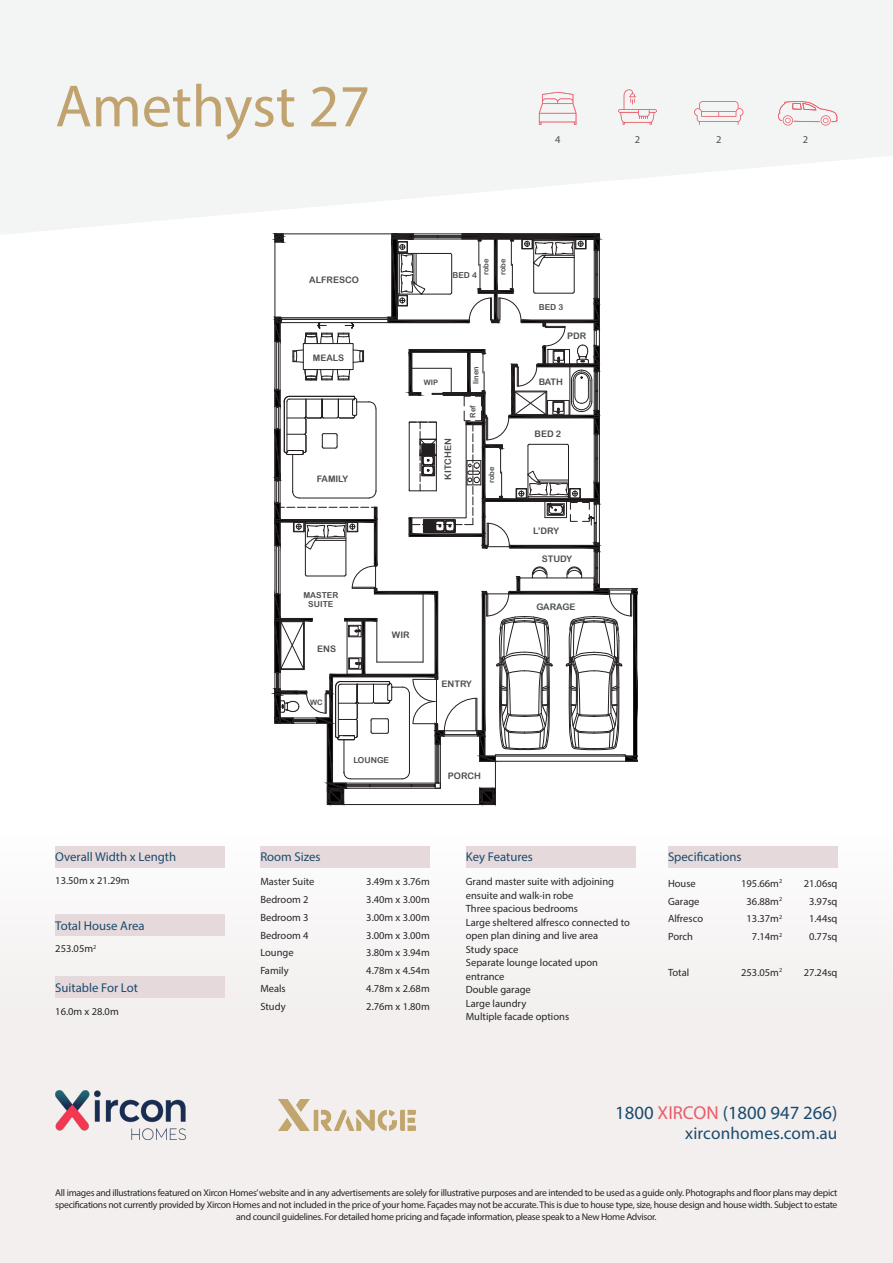
<style>
.page{position:relative;width:893px;height:1263px;background:#fff}
.page>*{position:absolute;margin:0;border:0;box-sizing:border-box;transform-origin:0 0}
.t1{font:60px "Myriad Pro";color:#c0a36f}
.t2{font:18.75px "Myriad Pro";color:#1a4b6d}
.t3{font:17.25px "Myriad Pro";letter-spacing:.01em;color:#1a4b6d}
.t4{font:12.75px "Myriad Pro";color:#1a4b6d}
.t5{font:10.5px/13.5px "Myriad Pro";color:#252626}
.t6{font:10.5px "Myriad Pro";color:#4d4e4f}
.t7{font:9.75px/12px "Myriad Pro";letter-spacing:-.03em;color:#262626;text-align:center}
.t8{font:9px "Arial Rounded MT Bold";color:#4d4e4f}
.t9{font:8.25px "Arial Rounded MT Bold";color:#4d4e4f}
.t10{font:7.5px "Arial Rounded MT Bold";color:#4d4e4f}
.s1{color:#eb5b69}
</style>
<div class="page">
<div style="left:0;top:835px;width:893px;height:428px;background:#f3efef"></div>
<svg style="left:0;top:0;width:893px;height:234px;fill:#f3f4f4"></svg>
<div style="left:260px;top:846px;width:170px;height:21px;background:#e6d9db"></div>
<div style="left:466px;top:846px;width:169px;height:21px;background:#e6d9db"></div>
<div style="left:668px;top:846px;width:169px;height:21px;background:#e6d9db"></div>
<img style="left:55px;top:1090px;width:131px;height:49px">
<div style="left:55px;top:976px;width:170px;height:22px;background:#e6d9db"></div>
<div style="left:55px;top:914px;width:170px;height:22px;background:#e6d9db"></div>
<div style="left:55px;top:846px;width:170px;height:21px;background:#e6d9db"></div>
<svg style="left:778px;top:100px;width:59px;height:26px"></svg>
<svg style="left:694px;top:101px;width:50px;height:24px"></svg>
<svg style="left:618px;top:89px;width:39px;height:36px"></svg>
<svg style="left:539px;top:92px;width:37px;height:33px"></svg>
<img style="left:279px;top:1099px;width:136px;height:31px">
<svg style="left:274px;top:233px;width:363px;height:572px"></svg>
<p class="t1" style="left:55px;top:69px;width:316px">Amethyst 27</p>
<p class="t6" style="left:555px;top:133px;width:7px">4</p>
<p class="t6" style="left:635px;top:133px;width:7px">2</p>
<p class="t6" style="left:716px;top:133px;width:7px">2</p>
<p class="t6" style="left:803px;top:133px;width:7px">2</p>
<p class="t8" style="left:309px;top:274px;width:51px">ALFRESCO</p>
<p class="t8" style="left:313px;top:352px;width:33px">MEALS</p>
<p class="t8" style="left:317px;top:474px;width:33px">FAMILY</p>
<p class="t10" style="left:481px;top:275px;width:18px;rotate:-90deg">robe</p>
<p class="t10" style="left:498px;top:275px;width:18px;rotate:-90deg">robe</p>
<p class="t9" style="left:452px;top:270px;width:26px">BED 4</p>
<p class="t10" style="left:424px;top:378px;width:16px">WIP</p>
<p class="t10" style="left:471px;top:384px;width:19px;rotate:-90deg">linen</p>
<p class="t10" style="left:468px;top:417px;width:14px;rotate:-90deg">Ref</p>
<p class="t8" style="left:443px;top:480px;width:43px;rotate:-90deg">KITCHEN</p>
<p class="t10" style="left:487px;top:483px;width:18px;rotate:-90deg">robe</p>
<p class="t9" style="left:303px;top:590px;width:36px">MASTER</p>
<p class="t9" style="left:308px;top:599px;width:27px">SUITE</p>
<p class="t8" style="left:317px;top:644px;width:20px">ENS</p>
<p class="t10" style="left:310px;top:698px;width:14px">WC</p>
<p class="t8" style="left:392px;top:629px;width:19px">WIR</p>
<p class="t9" style="left:353px;top:755px;width:37px">LOUNGE</p>
<p class="t8" style="left:442px;top:678px;width:32px">ENTRY</p>
<p class="t8" style="left:448px;top:771px;width:34px">PORCH</p>
<p class="t9" style="left:539px;top:302px;width:26px">BED 3</p>
<p class="t8" style="left:567px;top:331px;width:21px">PDR</p>
<p class="t8" style="left:539px;top:376px;width:26px">BATH</p>
<p class="t8" style="left:535px;top:428px;width:28px">BED 2</p>
<p class="t8" style="left:533px;top:525px;width:27px">L’DRY</p>
<p class="t8" style="left:542px;top:554px;width:32px">STUDY</p>
<p class="t8" style="left:536px;top:602px;width:41px">GARAGE</p>
<p class="t4" style="left:55px;top:849px;width:122px">Overall Width x Length</p>
<p class="t5" style="left:55px;top:874px;width:76px">13.50m x 21.29m</p>
<p class="t4" style="left:55px;top:917px;width:91px">Total House Area</p>
<p class="t5" style="left:55px;top:942px;width:43px">253.05m<sup>2</sup></p>
<p class="t4" style="left:55px;top:980px;width:84px">Suitable For Lot</p>
<p class="t5" style="left:55px;top:1005px;width:65px">16.0m x 28.0m</p>
<p class="t4" style="left:260px;top:849px;width:62px">Room Sizes</p>
<p class="t5" style="left:260px;top:875px;width:56px">Master Suite</p>
<p class="t5" style="left:260px;top:893px;width:50px">Bedroom 2</p>
<p class="t5" style="left:260px;top:910px;width:50px">Bedroom 3</p>
<p class="t5" style="left:260px;top:928px;width:50px">Bedroom 4</p>
<p class="t5" style="left:260px;top:946px;width:35px">Lounge</p>
<p class="t5" style="left:260px;top:964px;width:30px">Family</p>
<p class="t5" style="left:260px;top:981px;width:27px">Meals</p>
<p class="t5" style="left:260px;top:999px;width:27px">Study</p>
<p class="t5" style="left:366px;top:875px;width:65px">3.49m x 3.76m</p>
<p class="t5" style="left:366px;top:893px;width:65px">3.40m x 3.00m</p>
<p class="t5" style="left:366px;top:910px;width:65px">3.00m x 3.00m</p>
<p class="t5" style="left:366px;top:928px;width:65px">3.00m x 3.00m</p>
<p class="t5" style="left:366px;top:946px;width:65px">3.80m x 3.94m</p>
<p class="t5" style="left:366px;top:964px;width:65px">4.78m x 4.54m</p>
<p class="t5" style="left:366px;top:981px;width:65px">4.78m x 2.68m</p>
<p class="t5" style="left:366px;top:999px;width:65px">2.76m x 1.80m</p>
<p class="t4" style="left:466px;top:849px;width:69px">Key Features</p>
<p class="t5" style="left:466px;top:875px;width:150px">Grand master suite with adjoining ensuite and walk-in robe</p>
<p class="t5" style="left:466px;top:902px;width:114px">Three spacious bedrooms</p>
<p class="t5" style="left:466px;top:915px;width:165px">Large sheltered alfresco connected to open plan dining and live area</p>
<p class="t5" style="left:466px;top:942px;width:54px">Study space</p>
<p class="t5" style="left:466px;top:956px;width:134px">Separate lounge located upon entrance</p>
<p class="t5" style="left:466px;top:983px;width:67px">Double garage</p>
<p class="t5" style="left:466px;top:996px;width:62px">Large laundry</p>
<p class="t5" style="left:466px;top:1010px;width:105px">Multiple facade options</p>
<p class="t4" style="left:668px;top:849px;width:75px">Specifications</p>
<p class="t5" style="left:668px;top:876px;width:29px">House</p>
<p class="t5" style="left:668px;top:894px;width:33px">Garage</p>
<p class="t5" style="left:668px;top:912px;width:37px">Alfresco</p>
<p class="t5" style="left:668px;top:929px;width:26px">Porch</p>
<p class="t5" style="left:668px;top:965px;width:23px">Total</p>
<p class="t5" style="left:741px;top:876px;width:43px">195.66m<sup>2</sup></p>
<p class="t5" style="left:747px;top:894px;width:37px">36.88m<sup>2</sup></p>
<p class="t5" style="left:747px;top:912px;width:37px">13.37m<sup>2</sup></p>
<p class="t5" style="left:752px;top:929px;width:32px">7.14m<sup>2</sup></p>
<p class="t5" style="left:741px;top:965px;width:43px">253.05m<sup>2</sup></p>
<p class="t5" style="left:804px;top:876px;width:35px">21.06sq</p>
<p class="t5" style="left:809px;top:894px;width:30px">3.97sq</p>
<p class="t5" style="left:809px;top:912px;width:30px">1.44sq</p>
<p class="t5" style="left:809px;top:929px;width:30px">0.77sq</p>
<p class="t5" style="left:804px;top:965px;width:35px">27.24sq</p>
<p class="t2" style="left:615px;top:1101px;width:224px">1800 <span class="s1">XIRCON</span> (1800 947 266)</p>
<p class="t3" style="left:685px;top:1123px;width:154px">xirconhomes.com.au</p>
<p class="t7" style="left:55px;top:1187px;width:784px">All images and illustrations featured on Xircon Homes’ website and in any advertisements are solely for illustrative purposes and are intended to be used as a guide only. Photographs and floor plans may depict specifications not currently provided by Xircon Homes and not included in the price of your home. Façades may not be accurate. This is due to house type, size, house design and house width. Subject to estate and council guidelines. For detailed home pricing and façade information, please speak to a New Home Advisor.</p>
</div>
